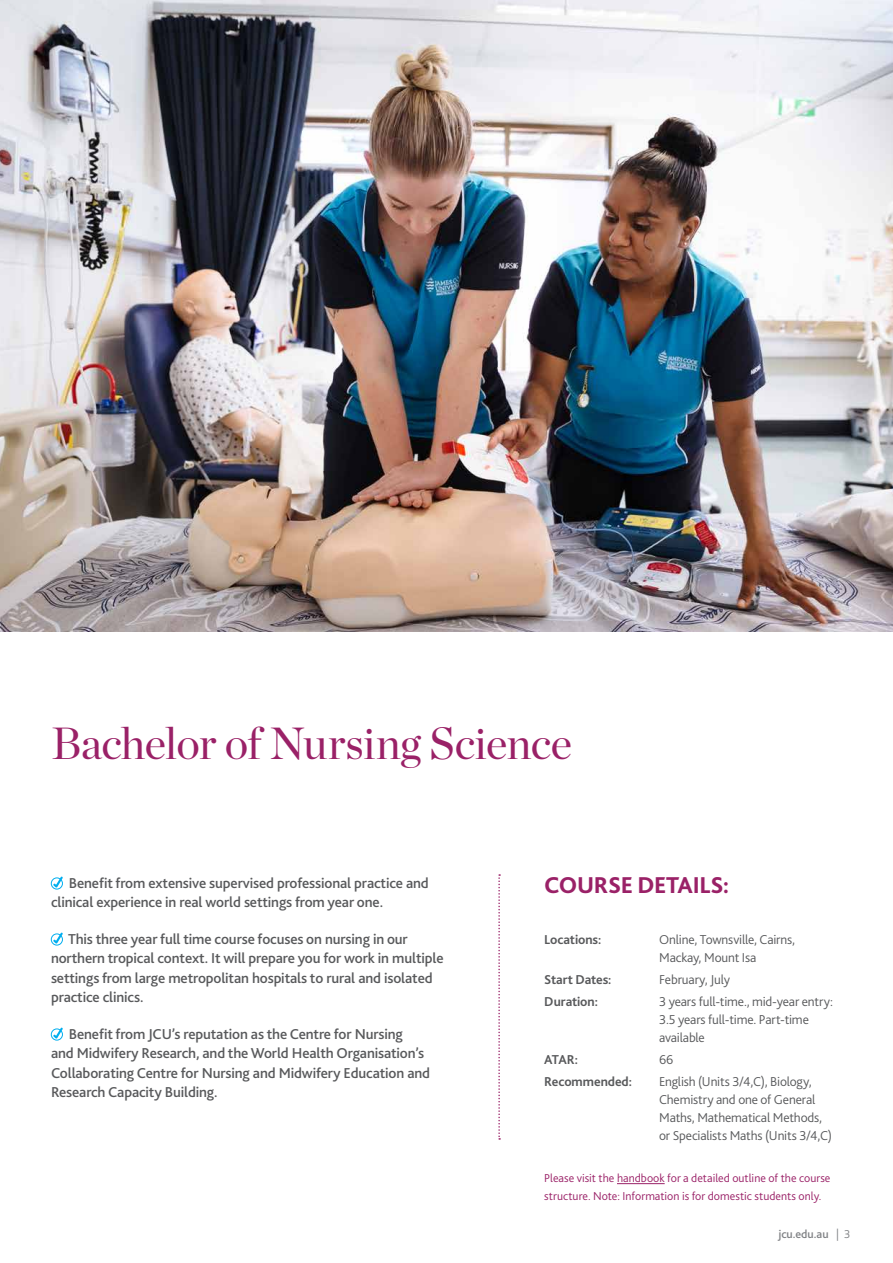
<style>
.page{position:relative;width:893px;height:1263px;background:#fff}
.page>*{position:absolute;margin:0;border:0;box-sizing:border-box;transform-origin:0 0}
.t1{font:45px "Chronicle Display";letter-spacing:-.015em;color:#9a2167}
.t2{font:800 24px "Bliss 2";letter-spacing:-.015em;color:#9a2167}
.t3{font:500 15px/19.5px "Bliss 2";letter-spacing:-.01em;color:#58595b}
.t4{font:300 13.5px/17.9px "Bliss 2";letter-spacing:-.01em;color:#58595b}
.t5{font:700 13.5px "Bliss 2";letter-spacing:-.005em;color:#58595b}
.t6{font:300 12px/18px "Bliss 2";color:#9a2167}
.t7{font:500 12px "Bliss 2";letter-spacing:-.005em;color:#808285}
.s1{font-weight:300}
</style>
<div class="page">
<svg style="left:51px;top:876px;width:12px;height:14px"></svg>
<svg style="left:51px;top:932px;width:12px;height:14px"></svg>
<svg style="left:51px;top:1027px;width:12px;height:14px"></svg>
<img style="left:0;top:0;width:893px;height:631px">
<svg style="left:498px;top:874px;width:2px;height:266px"></svg>
<hr style="left:617px;top:1183px;width:48px;height:1px;background:#9a2167">
<h1 class="t1" style="left:51px;top:709px;width:522px">Bachelor of Nursing Science</h1>
<p class="t3" style="left:51px;top:873px;width:379px;text-indent:18px">Benefit from extensive supervised professional practice and clinical experience in real world settings from year one.</p>
<p class="t3" style="left:51px;top:929px;width:394px;text-indent:17px">This three year full time course focuses on nursing in our northern tropical context. It will prepare you for work in multiple settings from large metropolitan hospitals to rural and isolated practice clinics.</p>
<p class="t3" style="left:51px;top:1024px;width:381px;text-indent:18px">Benefit from JCU’s reputation as the Centre for Nursing<br>and Midwifery Research, and the World Health Organisation’s Collaborating Centre for Nursing and Midwifery Education and Research Capacity Building.</p>
<h2 class="t2" style="left:544px;top:870px;width:186px">COURSE DETAILS:</h2>
<p class="t5" style="left:544px;top:931px;width:58px">Locations:</p>
<p class="t4" style="left:659px;top:931px;width:137px">Online, Townsville, Cairns,<br>Mackay, Mount Isa</p>
<p class="t5" style="left:544px;top:971px;width:69px">Start Dates:</p>
<p class="t4" style="left:659px;top:971px;width:72px">February, July</p>
<p class="t5" style="left:544px;top:993px;width:55px">Duration:</p>
<p class="t4" style="left:659px;top:993px;width:175px">3 years full-time., mid-year entry:<br>3.5 years full-time. Part-time available</p>
<p class="t5" style="left:544px;top:1051px;width:35px">ATAR:</p>
<p class="t4" style="left:659px;top:1051px;width:16px">66</p>
<p class="t5" style="left:544px;top:1073px;width:89px">Recommended:</p>
<p class="t4" style="left:659px;top:1073px;width:174px">English (Units 3/4,C), Biology,<br>Chemistry and one of General<br>Maths, Mathematical Methods, or Specialists Maths (Units 3/4,C)</p>
<p class="t6" style="left:544px;top:1169px;width:288px">Please visit the handbook for a detailed outline of the course structure. Note: Information is for domestic students only.</p>
<p class="t7" style="left:778px;top:1227px;width:73px">jcu.edu.au <span class="s1">| 3</span></p>
</div>
